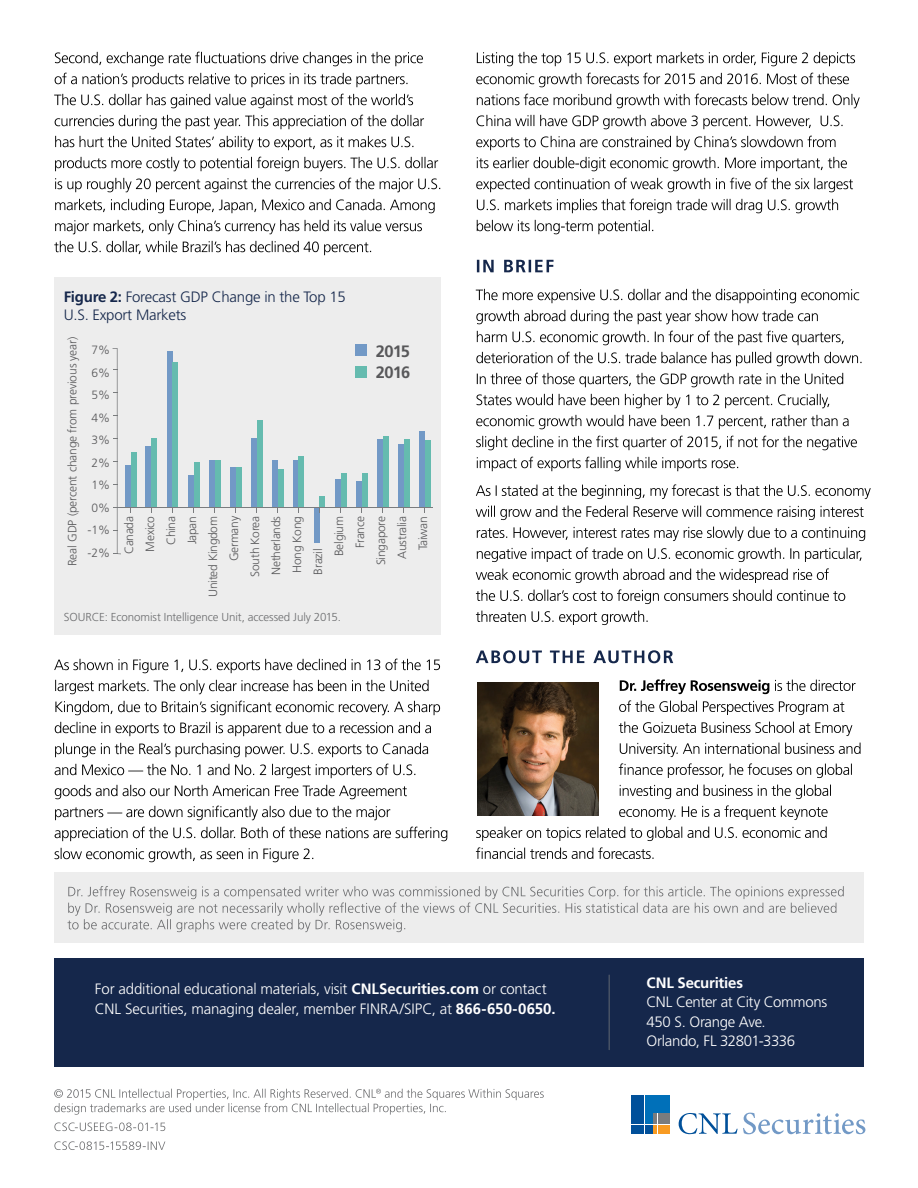
<style>
.page{position:relative;width:918px;height:1188px;background:#fff}
.page>*{position:absolute;margin:0;border:0;box-sizing:border-box;transform-origin:0 0}
.t1{font:700 16.5px/21.3px "Frutiger";letter-spacing:-.045em;color:#58585a}
.t2{font:300 15px/19.5px "Frutiger LT Std";letter-spacing:-.015em;color:#fff}
.t3{font:300 15px/18px "Frutiger LT Std";letter-spacing:-.015em;color:#15274b}
.t4{font:700 15px "Frutiger LT Std";letter-spacing:-.015em;color:#fff}
.t5{font:300 12px/22.5px "Frutiger";letter-spacing:-.02em;color:#58585a;text-align:center}
.t6{font:300 11.55px "Frutiger LT Std";letter-spacing:-.005em;color:#6d6e70}
.s1{font-weight:700}
</style>
<div class="page">
<div style="left:54px;top:873px;width:810px;height:70px;background:#ededed"></div>
<div style="left:54px;top:958px;width:810px;height:109px;background:#15274b"></div>
<hr style="left:609px;top:975px;width:1px;height:75px;background:#7a7c7e">
<svg style="left:54px;top:1141px;width:111px;height:9px"></svg>
<svg style="left:54px;top:1122px;width:111px;height:9px"></svg>
<svg style="left:54px;top:1089px;width:490px;height:26px"></svg>
<svg style="left:68px;top:886px;width:776px;height:46px"></svg>
<svg style="left:679px;top:1113px;width:186px;height:21px"></svg>
<svg style="left:631px;top:1095px;width:22px;height:39px"></svg>
<div style="left:632px;top:1113px;width:12px;height:11px;background:#00509a"></div>
<div style="left:632px;top:1095px;width:12px;height:18px;background:#00509a"></div>
<div style="left:645px;top:1095px;width:7px;height:18px;background:#0070b9"></div>
<div style="left:645px;top:1125px;width:7px;height:9px;background:#00509a"></div>
<div style="left:653px;top:1095px;width:17px;height:18px;background:#0070b9"></div>
<div style="left:632px;top:1125px;width:12px;height:9px;background:#00509a"></div>
<svg style="left:653px;top:1125px;width:4px;height:9px"></svg>
<div style="left:658px;top:1113px;width:12px;height:11px;background:#7a7c7e"></div>
<hr style="left:653px;top:1113px;width:4px;height:11px;background:#7a7c7e">
<div style="left:645px;top:1113px;width:7px;height:11px;background:#0070b9"></div>
<div style="left:658px;top:1125px;width:12px;height:9px;background:#f89b22"></div>
<svg style="left:54px;top:241px;width:317px;height:14px"></svg>
<svg style="left:55px;top:220px;width:367px;height:14px"></svg>
<svg style="left:55px;top:199px;width:380px;height:14px"></svg>
<svg style="left:55px;top:178px;width:385px;height:14px"></svg>
<svg style="left:55px;top:157px;width:383px;height:14px"></svg>
<svg style="left:55px;top:136px;width:358px;height:14px"></svg>
<svg style="left:55px;top:115px;width:369px;height:14px"></svg>
<svg style="left:54px;top:94px;width:359px;height:14px"></svg>
<svg style="left:55px;top:73px;width:353px;height:14px"></svg>
<svg style="left:55px;top:52px;width:368px;height:14px"></svg>
<svg style="left:55px;top:848px;width:258px;height:14px"></svg>
<svg style="left:55px;top:827px;width:392px;height:14px"></svg>
<svg style="left:55px;top:806px;width:335px;height:14px"></svg>
<svg style="left:55px;top:785px;width:352px;height:14px"></svg>
<svg style="left:55px;top:764px;width:360px;height:14px"></svg>
<svg style="left:55px;top:743px;width:373px;height:14px"></svg>
<svg style="left:55px;top:722px;width:376px;height:14px"></svg>
<svg style="left:55px;top:701px;width:385px;height:14px"></svg>
<svg style="left:55px;top:680px;width:374px;height:14px"></svg>
<svg style="left:54px;top:659px;width:386px;height:14px"></svg>
<svg style="left:476px;top:847px;width:178px;height:12px"></svg>
<svg style="left:476px;top:827px;width:351px;height:14px"></svg>
<svg style="left:619px;top:805px;width:209px;height:15px"></svg>
<svg style="left:620px;top:785px;width:211px;height:14px"></svg>
<svg style="left:619px;top:763px;width:233px;height:15px"></svg>
<svg style="left:620px;top:743px;width:241px;height:14px"></svg>
<svg style="left:619px;top:722px;width:233px;height:14px"></svg>
<svg style="left:619px;top:700px;width:225px;height:15px"></svg>
<svg style="left:620px;top:679px;width:236px;height:15px"></svg>
<svg style="left:476px;top:650px;width:197px;height:13px"></svg>
<svg style="left:476px;top:611px;width:172px;height:14px"></svg>
<svg style="left:476px;top:589px;width:369px;height:15px"></svg>
<svg style="left:476px;top:568px;width:353px;height:15px"></svg>
<svg style="left:477px;top:547px;width:385px;height:15px"></svg>
<svg style="left:477px;top:527px;width:388px;height:14px"></svg>
<svg style="left:476px;top:506px;width:388px;height:14px"></svg>
<svg style="left:476px;top:484px;width:395px;height:15px"></svg>
<svg style="left:477px;top:457px;width:261px;height:14px"></svg>
<svg style="left:476px;top:436px;width:381px;height:14px"></svg>
<svg style="left:476px;top:415px;width:373px;height:14px"></svg>
<svg style="left:477px;top:394px;width:352px;height:14px"></svg>
<svg style="left:477px;top:373px;width:366px;height:14px"></svg>
<svg style="left:476px;top:352px;width:386px;height:14px"></svg>
<svg style="left:477px;top:331px;width:367px;height:14px"></svg>
<svg style="left:476px;top:310px;width:342px;height:14px"></svg>
<svg style="left:476px;top:289px;width:383px;height:14px"></svg>
<svg style="left:477px;top:260px;width:77px;height:12px"></svg>
<svg style="left:477px;top:220px;width:176px;height:14px"></svg>
<svg style="left:477px;top:199px;width:361px;height:14px"></svg>
<svg style="left:476px;top:178px;width:377px;height:14px"></svg>
<svg style="left:477px;top:157px;width:370px;height:14px"></svg>
<svg style="left:476px;top:136px;width:360px;height:14px"></svg>
<svg style="left:476px;top:115px;width:367px;height:14px"></svg>
<svg style="left:477px;top:94px;width:383px;height:14px"></svg>
<svg style="left:476px;top:73px;width:373px;height:14px"></svg>
<svg style="left:477px;top:52px;width:378px;height:14px"></svg>
<img style="left:477px;top:683px;width:121px;height:132px">
<div style="left:54px;top:278px;width:387px;height:357px;background:#ededed"></div>
<div style="left:230px;top:467px;width:6px;height:41px;background:#7299c6"></div>
<div style="left:236px;top:467px;width:6px;height:41px;background:#65bbaf"></div>
<div style="left:146px;top:446px;width:5px;height:62px;background:#7299c6"></div>
<div style="left:151px;top:439px;width:6px;height:69px;background:#65bbaf"></div>
<div style="left:167px;top:351px;width:6px;height:157px;background:#7299c6"></div>
<div style="left:173px;top:362px;width:5px;height:146px;background:#65bbaf"></div>
<div style="left:188px;top:475px;width:6px;height:33px;background:#7299c6"></div>
<div style="left:194px;top:462px;width:5px;height:46px;background:#65bbaf"></div>
<div style="left:209px;top:460px;width:6px;height:48px;background:#7299c6"></div>
<div style="left:215px;top:460px;width:6px;height:48px;background:#65bbaf"></div>
<div style="left:251px;top:439px;width:6px;height:68px;background:#7299c6"></div>
<div style="left:257px;top:420px;width:5px;height:88px;background:#65bbaf"></div>
<div style="left:272px;top:460px;width:6px;height:47px;background:#7299c6"></div>
<div style="left:278px;top:469px;width:5px;height:39px;background:#65bbaf"></div>
<div style="left:293px;top:460px;width:6px;height:47px;background:#7299c6"></div>
<div style="left:299px;top:456px;width:5px;height:52px;background:#65bbaf"></div>
<div style="left:314px;top:508px;width:6px;height:35px;background:#7299c6"></div>
<div style="left:335px;top:479px;width:6px;height:29px;background:#7299c6"></div>
<div style="left:341px;top:473px;width:6px;height:35px;background:#65bbaf"></div>
<div style="left:356px;top:481px;width:6px;height:27px;background:#7299c6"></div>
<div style="left:362px;top:473px;width:6px;height:35px;background:#65bbaf"></div>
<div style="left:377px;top:439px;width:6px;height:69px;background:#7299c6"></div>
<div style="left:383px;top:436px;width:5px;height:72px;background:#65bbaf"></div>
<div style="left:399px;top:444px;width:5px;height:64px;background:#7299c6"></div>
<div style="left:404px;top:439px;width:6px;height:69px;background:#65bbaf"></div>
<div style="left:419px;top:431px;width:6px;height:77px;background:#7299c6"></div>
<div style="left:425px;top:440px;width:6px;height:68px;background:#65bbaf"></div>
<svg style="left:113px;top:348px;width:8px;height:206px"></svg>
<div style="left:125px;top:466px;width:6px;height:42px;background:#7299c6"></div>
<div style="left:131px;top:452px;width:6px;height:56px;background:#65bbaf"></div>
<div style="left:320px;top:496px;width:5px;height:12px;background:#65bbaf"></div>
<hr style="left:118px;top:507px;width:315px;height:1px;background:#7a7c7e">
<div style="left:355px;top:344px;width:12px;height:12px;background:#7299c6"></div>
<div style="left:355px;top:366px;width:12px;height:12px;background:#65bbaf"></div>
<p class="t3" style="left:64px;top:288px;width:284px"><span class="s1">Figure 2:</span> Forecast GDP Change in the Top 15<br>U.S. Export Markets</p>
<p class="t5" style="left:61px;top:566px;width:231px;rotate:-90deg">Real GDP (percent change from previous year)</p>
<p class="t1" style="left:376px;top:340px;width:36px">2015<br>2016</p>
<p class="t5" style="left:88px;top:339px;width:24px">7%<br>6%<br>5%<br>4%<br>3%<br>2%<br>1%<br>0% -1% -2%</p>
<p class="t5" style="left:118px;top:554px;width:40px;rotate:-90deg">Canada</p>
<p class="t5" style="left:139px;top:552px;width:37px;rotate:-90deg">Mexico</p>
<p class="t5" style="left:160px;top:545px;width:31px;rotate:-90deg">China</p>
<p class="t5" style="left:181px;top:544px;width:30px;rotate:-90deg">Japan</p>
<p class="t5" style="left:202px;top:597px;width:82px;rotate:-90deg">United Kingdom</p>
<p class="t5" style="left:223px;top:561px;width:47px;rotate:-90deg">Germany</p>
<p class="t5" style="left:244px;top:577px;width:62px;rotate:-90deg">South Korea</p>
<p class="t5" style="left:265px;top:575px;width:60px;rotate:-90deg">Netherlands</p>
<p class="t5" style="left:286px;top:573px;width:58px;rotate:-90deg">Hong Kong</p>
<p class="t5" style="left:328px;top:556px;width:41px;rotate:-90deg">Belgium</p>
<p class="t5" style="left:349px;top:548px;width:34px;rotate:-90deg">France</p>
<p class="t5" style="left:370px;top:565px;width:51px;rotate:-90deg">Singapore</p>
<p class="t5" style="left:391px;top:559px;width:44px;rotate:-90deg">Australia</p>
<p class="t5" style="left:412px;top:550px;width:36px;rotate:-90deg">Taiwan</p>
<p class="t5" style="left:307px;top:575px;width:28px;rotate:-90deg">Brazil</p>
<p class="t6" style="left:64px;top:611px;width:279px">SOURCE: Economist Intelligence Unit, accessed July 2015.</p>
<p class="t2" style="left:95px;top:980px;width:462px">For additional educational materials, visit <span class="s1">CNLSecurities.com</span> or contact<br>CNL Securities, managing dealer, member FINRA/SIPC, at <span class="s1">866-650-0650.</span></p>
<p class="t4" style="left:647px;top:974px;width:98px">CNL Securities</p>
<p class="t2" style="left:647px;top:993px;width:182px">CNL Center at City Commons<br>450 S. Orange Ave.<br>Orlando, FL 32801-3336</p>
</div>
